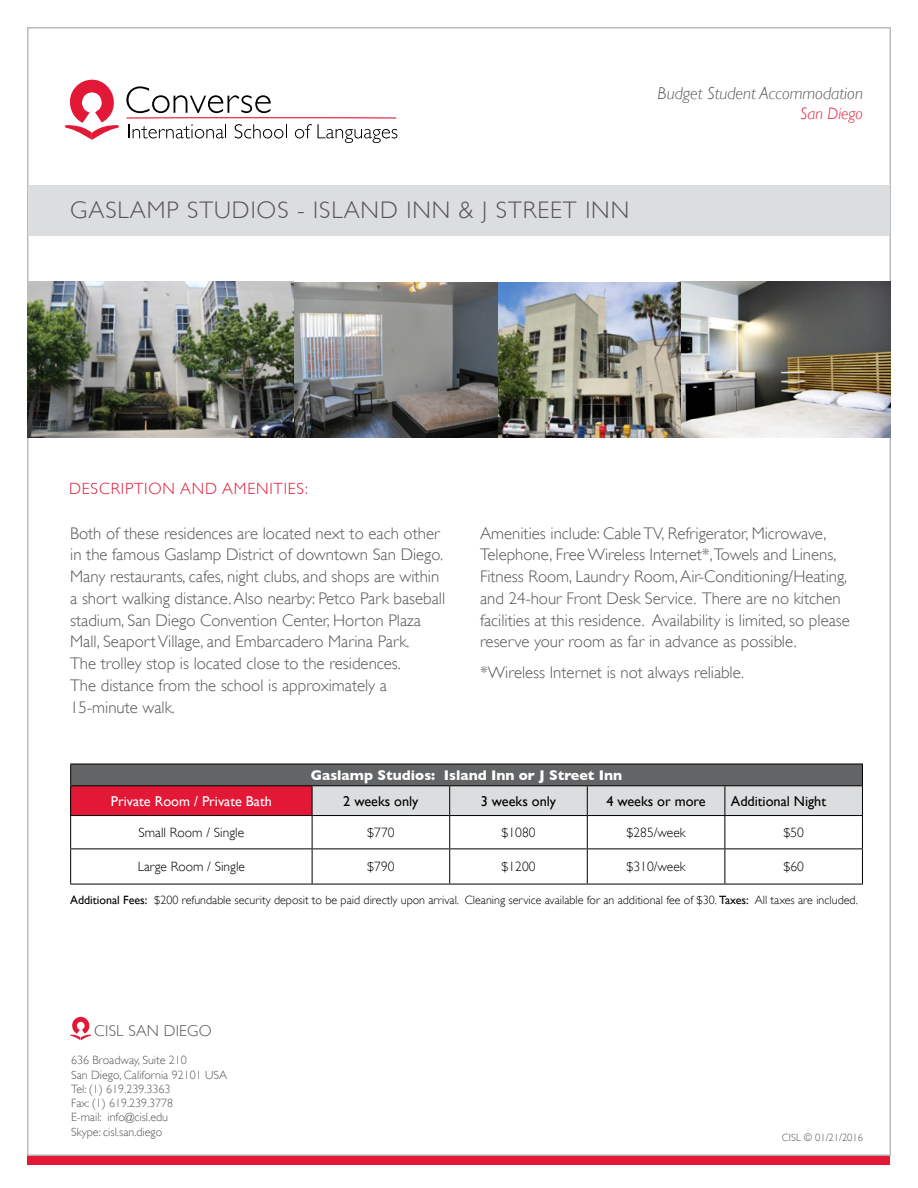
<style>
.page{position:relative;width:918px;height:1188px;background:#fff}
.page>*{position:absolute;margin:0;border:0;box-sizing:border-box;transform-origin:0 0}
.t1{font:300 24px "Gill Sans";letter-spacing:.04em;color:#565558}
.t2{font:italic 300 17.25px "Gill Sans";color:#565558}
.t3{font:300 16.8px/21.8px "Gill Sans";color:#565558}
.t4{font:italic 300 16.5px "Gill Sans";color:#e31837}
.t5{font:300 16.2px "Gill Sans";letter-spacing:.05em;color:#e31837}
.t6{font:300 15.75px "Gill Sans";letter-spacing:.015em;color:#565558}
.t7{font:14.25px "Gill Sans";color:#000}
.t8{font:700 14.25px "Gill Sans";color:#fff}
.t9{font:14.25px "Gill Sans";color:#fff}
.t10{font:300 13.5px "Gill Sans";color:#000}
.t11{font:300 12px "Gill Sans";color:#000}
.t12{font:300 12px/14.2px "Gill Sans";color:#565558}
.t13{font:300 10.5px "Gill Sans";color:#565558}
.s1{font-weight:400}
</style>
<div class="page">
<div style="left:27px;top:27px;width:864px;height:1129px;background:#fff;border:2px solid #babcbe"></div>
<div style="left:28px;top:186px;width:861px;height:50px;background:#dcddde"></div>
<img style="left:681px;top:282px;width:210px;height:155px">
<img style="left:27px;top:282px;width:654px;height:155px">
<svg style="left:64px;top:79px;width:333px;height:64px"></svg>
<div style="left:71px;top:764px;width:791px;height:22px;background:#636466"></div>
<div style="left:71px;top:786px;width:241px;height:30px;background:#e31837"></div>
<svg style="left:71px;top:816px;width:791px;height:68px"></svg>
<hr style="left:70px;top:785px;width:242px;height:1px;background:#000">
<hr style="left:70px;top:764px;width:242px;height:1px;background:#000">
<svg style="left:70px;top:764px;width:1px;height:51px"></svg>
<svg style="left:312px;top:764px;width:551px;height:51px"></svg>
<hr style="left:70px;top:815px;width:242px;height:1px;background:#000">
<hr style="left:70px;top:816px;width:1px;height:32px;background:#000">
<hr style="left:312px;top:815px;width:138px;height:1px;background:#000">
<hr style="left:312px;top:816px;width:1px;height:32px;background:#000">
<hr style="left:450px;top:815px;width:137px;height:1px;background:#000">
<hr style="left:449px;top:816px;width:1px;height:32px;background:#000">
<hr style="left:587px;top:815px;width:138px;height:1px;background:#000">
<hr style="left:587px;top:816px;width:1px;height:32px;background:#000">
<hr style="left:725px;top:815px;width:138px;height:1px;background:#000">
<hr style="left:724px;top:816px;width:1px;height:32px;background:#000">
<hr style="left:862px;top:816px;width:1px;height:32px;background:#000">
<hr style="left:70px;top:848px;width:242px;height:1px;background:#000">
<hr style="left:70px;top:849px;width:1px;height:35px;background:#000">
<hr style="left:312px;top:848px;width:138px;height:1px;background:#000">
<hr style="left:312px;top:849px;width:1px;height:35px;background:#000">
<hr style="left:450px;top:848px;width:137px;height:1px;background:#000">
<hr style="left:449px;top:849px;width:1px;height:35px;background:#000">
<hr style="left:587px;top:848px;width:138px;height:1px;background:#000">
<hr style="left:587px;top:849px;width:1px;height:35px;background:#000">
<hr style="left:725px;top:848px;width:138px;height:1px;background:#000">
<hr style="left:724px;top:849px;width:1px;height:35px;background:#000">
<hr style="left:862px;top:849px;width:1px;height:35px;background:#000">
<hr style="left:70px;top:884px;width:242px;height:1px;background:#000">
<hr style="left:312px;top:884px;width:138px;height:1px;background:#000">
<hr style="left:450px;top:884px;width:137px;height:1px;background:#000">
<hr style="left:587px;top:884px;width:138px;height:1px;background:#000">
<hr style="left:725px;top:884px;width:138px;height:1px;background:#000">
<svg style="left:70px;top:1017px;width:22px;height:23px"></svg>
<p class="t2" style="left:658px;top:84px;width:207px">Budget Student Accommodation</p>
<p class="t4" style="left:801px;top:104px;width:64px">San Diego</p>
<h1 class="t1" style="left:70px;top:196px;width:561px">GASLAMP STUDIOS - ISLAND INN &amp; J STREET INN</h1>
<p class="t5" style="left:69px;top:479px;width:240px">DESCRIPTION AND AMENITIES:</p>
<p class="t3" style="left:70px;top:522px;width:377px">Both of these residences are located next to each other in the famous Gaslamp District of downtown San Diego.<br>Many restaurants, cafes, night clubs, and shops are within a short walking distance. Also nearby: Petco Park baseball stadium, San Diego Convention Center, Horton Plaza Mall, Seaport Village, and Embarcadero Marina Park.<br>The trolley stop is located close to the residences.<br>The distance from the school is approximately a 15-minute walk.</p>
<p class="t3" style="left:480px;top:522px;width:371px">Amenities include: Cable TV, Refrigerator, Microwave, Telephone, Free Wireless Internet*,Towels and Linens, Fitness Room, Laundry Room, Air-Conditioning/Heating, and 24-hour Front Desk Service. There are no kitchen facilities at this residence. Availability is limited, so please reserve your room as far in advance as possible.</p>
<p class="t3" style="left:480px;top:661px;width:266px">*Wireless Internet is not always reliable.</p>
<p class="t8" style="left:311px;top:767px;width:313px">Gaslamp Studios: Island Inn or J Street Inn</p>
<p class="t9" style="left:111px;top:792px;width:163px">Private Room / Private Bath</p>
<p class="t7" style="left:343px;top:792px;width:77px">2 weeks only</p>
<p class="t7" style="left:481px;top:792px;width:77px">3 weeks only</p>
<p class="t7" style="left:606px;top:792px;width:101px">4 weeks or more</p>
<p class="t7" style="left:731px;top:792px;width:97px">Additional Night</p>
<p class="t10" style="left:139px;top:825px;width:107px">Small Room / Single</p>
<p class="t10" style="left:367px;top:825px;width:29px">$770</p>
<p class="t10" style="left:501px;top:825px;width:36px">$1080</p>
<p class="t10" style="left:627px;top:825px;width:61px">$285/week</p>
<p class="t10" style="left:783px;top:825px;width:22px">$50</p>
<p class="t10" style="left:138px;top:859px;width:109px">Large Room / Single</p>
<p class="t10" style="left:367px;top:859px;width:29px">$790</p>
<p class="t10" style="left:501px;top:859px;width:36px">$1200</p>
<p class="t10" style="left:627px;top:859px;width:61px">$310/week</p>
<p class="t10" style="left:783px;top:859px;width:22px">$60</p>
<p class="t11" style="left:70px;top:893px;width:789px"><span class="s1">Additional Fees:</span> $200 refundable security deposit to be paid directly upon arrival. Cleaning service available for an additional fee of $30. <span class="s1">Taxes:</span> All taxes are included.</p>
<p class="t6" style="left:94px;top:1022px;width:119px">CISL SAN DIEGO</p>
<p class="t12" style="left:71px;top:1053px;width:157px">636 Broadway, Suite 210<br>San Diego, California 92101 USA<br>Tel: (1) 619.239.3363<br>Fax: (1) 619.239.3778<br>E-mail: info@cisl.edu<br>Skype: cisl.san.diego</p>
<p class="t13" style="left:782px;top:1132px;width:83px">CISL © 01/21/2016</p>
</div>
